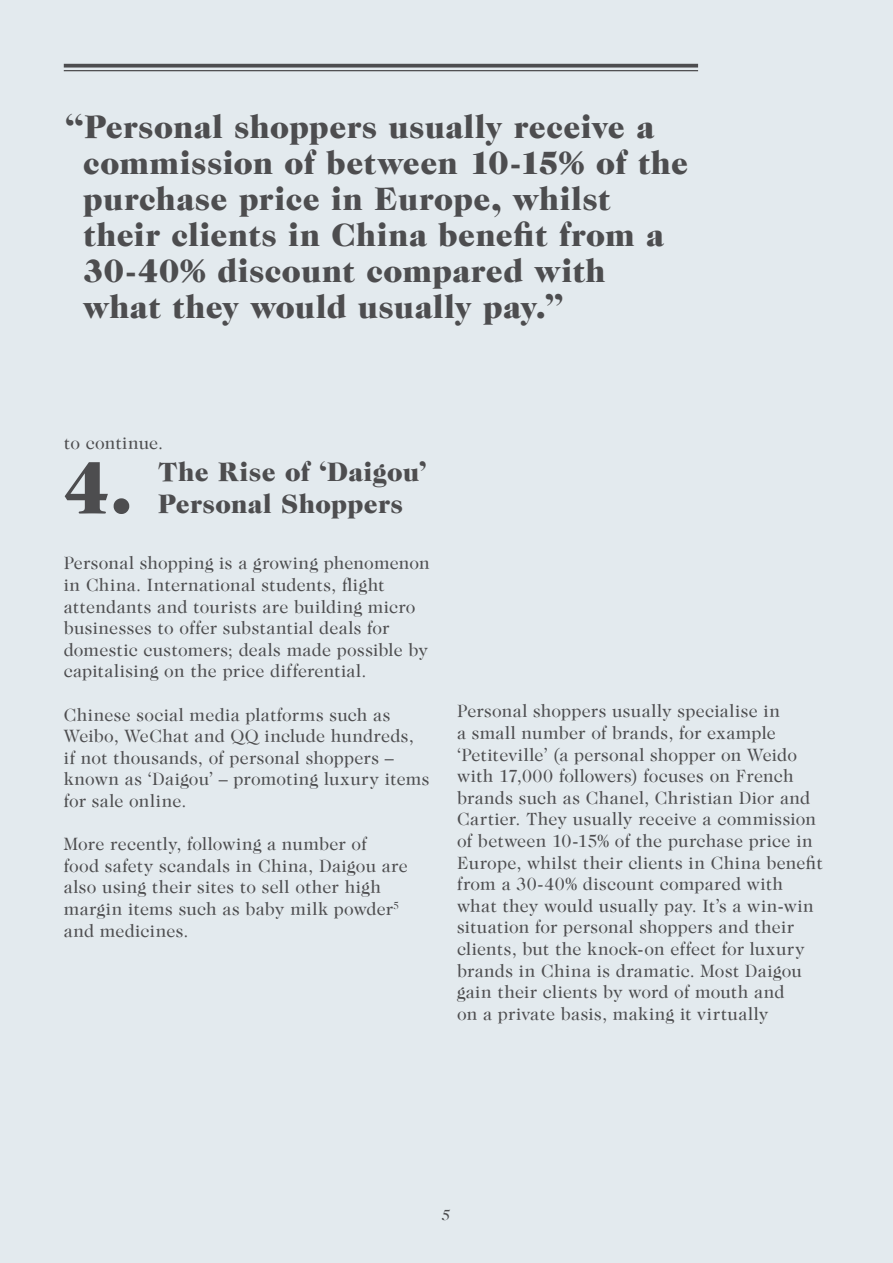
<style>
.page{position:relative;width:893px;height:1263px;background:#e3eaee}
.page>*{position:absolute;margin:0;border:0;box-sizing:border-box;transform-origin:0 0}
.t1{font:900 74.7px "Caslon Two Twenty Four LT";color:#4d4d4f}
.t2{font:900 33px/36px "Caslon Two Twenty Four LT";letter-spacing:.01em;color:#4d4d4f}
.t3{font:900 27px/32.4px "Caslon Two Twenty Four LT";letter-spacing:.01em;color:#4d4d4f}
.t4{font:18px/21.6px "Caslon Two Twenty Four LT";letter-spacing:.015em;color:#4d4d4f}
.t5{font:italic 15px "Caslon Two Twenty Four LT";color:#4d4d4f}
</style>
<div class="page">
<svg style="left:64px;top:64px;width:634px;height:4px;background:#5e5f61"></svg>
<hr style="left:64px;top:70px;width:634px;height:1px;background:#4d4d4f">
<h2 class="t2" style="left:83px;top:108px;width:606px;text-indent:-19px">“Personal shoppers usually receive a commission of between 10-15% of the purchase price in Europe, whilst their clients in China benefit from a 30-40% discount compared with what they would usually pay.”</h2>
<p class="t4" style="left:64px;top:431px;width:101px">to continue.</p>
<h1 class="t1" style="left:64px;top:444px;width:71px">4.</h1>
<h3 class="t3" style="left:158px;top:455px;width:270px">The Rise of ‘Daigou’<br>Personal Shoppers</h3>
<p class="t4" style="left:64px;top:552px;width:368px">Personal shopping is a growing phenomenon in China. International students, flight attendants and tourists are building micro businesses to offer substantial deals for domestic customers; deals made possible by capitalising on the price differential.</p>
<p class="t4" style="left:64px;top:703px;width:367px">Chinese social media platforms such as Weibo, WeChat and QQ include hundreds,<br>if not thousands, of personal shoppers – known as ‘Daigou’ – promoting luxury items for sale online.</p>
<p class="t4" style="left:64px;top:833px;width:345px">More recently, following a number of<br>food safety scandals in China, Daigou are also using their sites to sell other high margin items such as baby milk powder<sup>5 </sup>and medicines.</p>
<p class="t4" style="left:457px;top:700px;width:367px">Personal shoppers usually specialise in<br>a small number of brands, for example ‘Petiteville’ (a personal shopper on Weido with 17,000 followers) focuses on French brands such as Chanel, Christian Dior and Cartier. They usually receive a commission of between 10-15% of the purchase price in Europe, whilst their clients in China benefit from a 30-40% discount compared with what they would usually pay. It’s a win-win situation for personal shoppers and their clients, but the knock-on effect for luxury brands in China is dramatic. Most Daigou gain their clients by word of mouth and<br>on a private basis, making it virtually</p>
<p class="t5" style="left:442px;top:1206px;width:10px">5</p>
</div>
